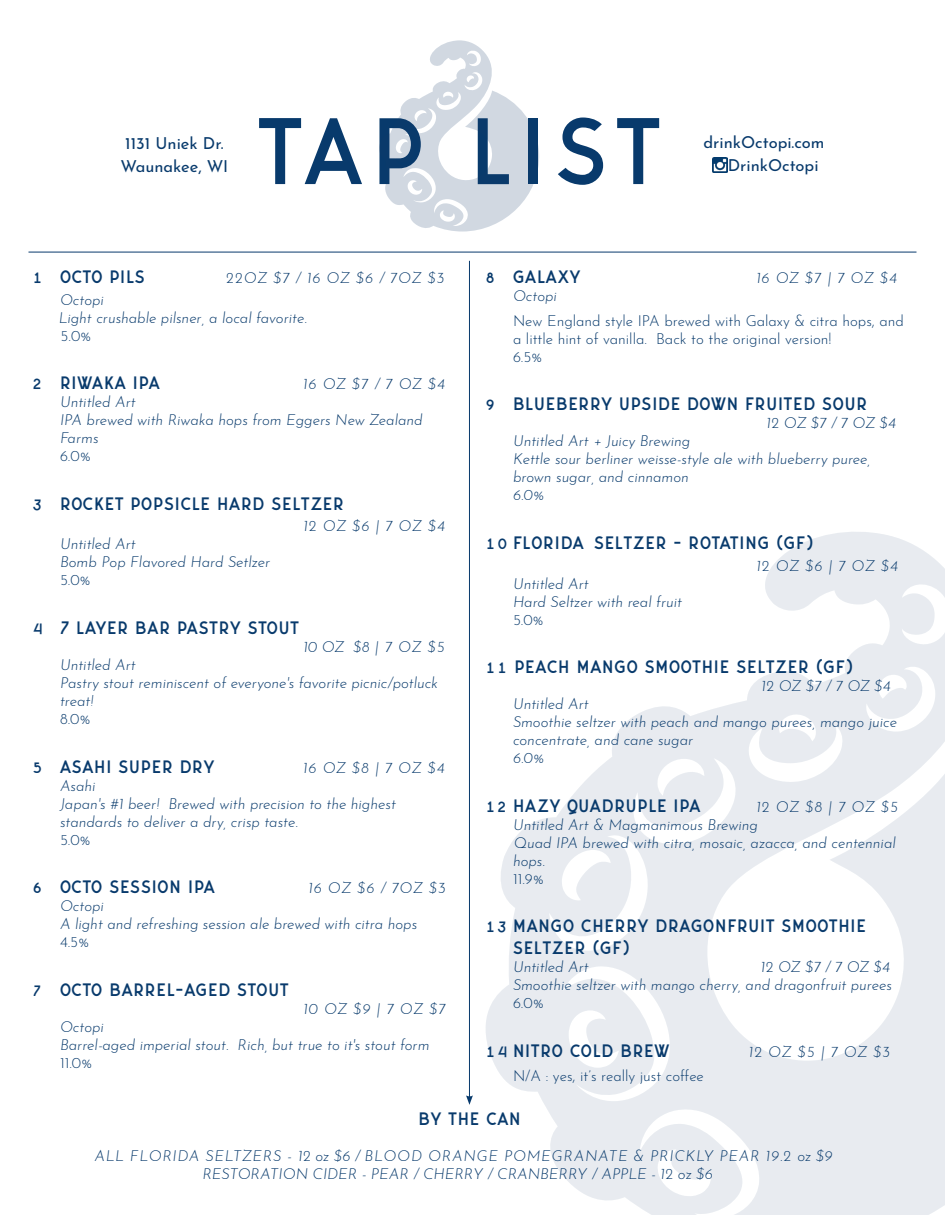
<style>
.page{position:relative;width:945px;height:1215px;background:#fff}
.page>*{position:absolute;margin:0;border:0;box-sizing:border-box;transform-origin:0 0}
.Section_Header{font:94.2px "Forward";letter-spacing:.1em;color:#083a6c}
.Beer_Header{font:18px/21.6px "Forward";letter-spacing:.05em;color:#083a6c}
.t1{font:16.5px "Josefin Sans";color:#083a6c}
.Beer_Header-2{font:italic 300 15px/18px "Josefin Sans";color:#083a6c}
.Brewery{font:italic 300 15px/18px "Josefin Sans";color:#083a6c}
.Beer_Description{font:300 15px/18px "Josefin Sans";color:#083a6c}
.ABV_Price{font:italic 300 15px/18px "Josefin Sans";color:#083a6c}
.Beer_Header-3{font:italic 300 15px "Josefin Sans";letter-spacing:.05em;color:#083a6c}
.ABV_Price-2{font:300 15px "Josefin Sans";color:#083a6c}
.s1{font-size:15px}
.s2{font-style:normal}
</style>
<div class="page">
<svg style="left:486px;top:532px;width:459px;height:683px;fill:#e8ebf0"></svg>
<img style="left:713px;top:158px;width:14px;height:14px">
<svg style="left:379px;top:40px;width:160px;height:192px"></svg>
<hr style="left:28px;top:252px;width:888px;height:1px;background:#083a6c">
<hr style="left:469px;top:261px;width:1px;height:837px;background:#083a6c">
<svg style="left:466px;top:1095px;width:7px;height:10px"></svg>
<p class="t1" style="left:125px;top:130px;width:100px">1131 Uniek Dr.</p>
<p class="t1" style="left:121px;top:152px;width:109px">Waunakee, WI</p>
<p class="Section_Header" style="left:258px;top:107px;width:403px">TAP LIST</p>
<p class="t1" style="left:704px;top:129px;width:123px">drinkOctopi.com</p>
<p class="t1" style="left:728px;top:151px;width:92px">DrinkOctopi</p>
<p class="Beer_Header" style="left:33px;top:266px;width:113px"><span class="s1">1</span> OCTO PILS</p>
<p class="Beer_Header-3" style="left:226px;top:265px;width:220px">22OZ $7 / 16 OZ $6 / 7OZ $3</p>
<p class="Beer_Header-2" style="left:59px;top:289px;width:250px">Octopi<br>Light crushable pilsner, a local favorite.<br><span class="s2">5.0%</span></p>
<p class="Beer_Header" style="left:33px;top:372px;width:128px"><span class="s1">2</span> RIWAKA IPA</p>
<p class="Beer_Header-2" style="left:303px;top:374px;width:143px">16 OZ $7 / 7 OZ $4</p>
<p class="Beer_Header-2" style="left:60px;top:392px;width:364px">Untitled Art<br>IPA brewed with Riwaka hops from Eggers New Zealand<br>Farms<br><span class="s2">6.0%</span></p>
<p class="Beer_Header" style="left:33px;top:493px;width:312px"><span class="s1">3</span> ROCKET POPSICLE HARD SELTZER</p>
<p class="Beer_Header-2" style="left:303px;top:516px;width:143px">12 OZ $6 | 7 OZ $4</p>
<p class="Brewery" style="left:60px;top:534px;width:77px">Untitled Art</p>
<p class="ABV_Price" style="left:60px;top:552px;width:212px">Bomb Pop Flavored Hard Setlzer</p>
<p class="ABV_Price-2" style="left:60px;top:569px;width:32px">5.0%</p>
<p class="Beer_Header" style="left:33px;top:617px;width:267px"><span class="s1">4</span> 7 LAYER BAR PASTRY STOUT</p>
<p class="Brewery" style="left:303px;top:636px;width:143px">10 OZ $8 | 7 OZ $5</p>
<p class="Brewery" style="left:60px;top:654px;width:380px">Untitled Art<br>Pastry stout reminiscent of everyone's favorite picnic/potluck treat!<br><span class="s2">8.0%</span></p>
<p class="Beer_Header" style="left:33px;top:756px;width:183px"><span class="s1">5</span> ASAHI SUPER DRY</p>
<p class="Beer_Header-2" style="left:303px;top:757px;width:143px">16 OZ $8 | 7 OZ $4</p>
<p class="Beer_Header-2" style="left:60px;top:775px;width:337px">Asahi<br>Japan's #1 beer! Brewed with precision to the highest standards to deliver a dry, crisp taste.<br><span class="s2">5.0%</span></p>
<p class="Beer_Header" style="left:33px;top:876px;width:183px"><span class="s1">6</span> OCTO SESSION IPA</p>
<p class="Beer_Header-2" style="left:308px;top:878px;width:139px">16 OZ $6 / 7OZ $3</p>
<p class="Beer_Header-2" style="left:60px;top:896px;width:359px">Octopi<br>A light and refreshing session ale brewed with citra hops<br><span class="s2">4.5%</span></p>
<p class="Beer_Header" style="left:33px;top:979px;width:257px"><span class="s1">7</span> OCTO BARREL-AGED STOUT</p>
<p class="Beer_Header-2" style="left:303px;top:998px;width:144px">10 OZ $9 | 7 OZ $7</p>
<p class="Brewery" style="left:60px;top:1016px;width:371px">Octopi<br>Barrel-aged imperial stout. Rich, but true to it's stout form<br><span class="s2">11.0%</span></p>
<p class="Beer_Header" style="left:486px;top:266px;width:96px"><span class="s1">8</span> GALAXY</p>
<p class="Beer_Header-2" style="left:756px;top:267px;width:142px">16 OZ $7 | 7 OZ $4</p>
<p class="Brewery" style="left:513px;top:285px;width:45px">Octopi</p>
<p class="Beer_Description" style="left:513px;top:310px;width:393px">New England style IPA brewed with Galaxy &amp; citra hops, and a little hint of vanilla. Back to the original version!<br>6.5%</p>
<p class="Beer_Header" style="left:486px;top:393px;width:383px"><span class="s1">9</span> BLUEBERRY UPSIDE DOWN FRUITED SOUR</p>
<p class="Beer_Header-2" style="left:766px;top:413px;width:131px">12 OZ $7 / 7 OZ $4</p>
<p class="Beer_Header-2" style="left:513px;top:431px;width:179px">Untitled Art + Juicy Brewing</p>
<p class="Brewery" style="left:513px;top:449px;width:359px">Kettle sour berliner weisse-style ale with blueberry puree, brown sugar, and cinnamon</p>
<p class="Brewery" style="left:513px;top:485px;width:33px">6.0%</p>
<p class="Beer_Header" style="left:486px;top:532px;width:328px"><span class="s1">10</span> FLORIDA SELTZER - ROTATING (GF)</p>
<p class="Beer_Header-2" style="left:756px;top:555px;width:143px">12 OZ $6 | 7 OZ $4</p>
<p class="Beer_Header-2" style="left:513px;top:573px;width:171px">Untitled Art<br>Hard Seltzer with real fruit</p>
<p class="ABV_Price-2" style="left:513px;top:608px;width:32px">5.0%</p>
<p class="Beer_Header" style="left:486px;top:656px;width:368px"><span class="s1">11</span> PEACH MANGO SMOOTHIE SELTZER (GF)</p>
<p class="Beer_Header-2" style="left:761px;top:676px;width:131px">12 OZ $7 / 7 OZ $4</p>
<p class="Beer_Header-2" style="left:513px;top:694px;width:386px">Untitled Art<br>Smoothie seltzer with peach and mango purees, mango juice concentrate, and cane sugar<br>6.0%</p>
<p class="Beer_Header" style="left:486px;top:795px;width:216px"><span class="s1">12</span> HAZY QUADRUPLE IPA</p>
<p class="Beer_Header-2" style="left:756px;top:796px;width:143px">12 OZ $8 | 7 OZ $5</p>
<p class="Brewery" style="left:513px;top:814px;width:246px">Untitled Art &amp; Magmanimous Brewing</p>
<p class="ABV_Price" style="left:513px;top:832px;width:384px">Quad IPA brewed with citra, mosaic, azacca, and centennial hops.<br><span class="s2">11.9%</span></p>
<p class="Beer_Header" style="left:513px;top:915px;width:354px;text-indent:-27px"><span class="s1">13</span> MANGO CHERRY DRAGONFRUIT SMOOTHIE<br>SELTZER (GF)</p>
<p class="Brewery" style="left:513px;top:956px;width:77px">Untitled Art</p>
<p class="Brewery" style="left:513px;top:956px;width:381px;text-indent:248px">12 OZ $7 / 7 OZ $4<br>Smoothie seltzer with mango cherry, and dragonfruit purees<br><span class="s2">6.0%</span></p>
<p class="Beer_Header" style="left:486px;top:1040px;width:185px"><span class="s1">14</span> NITRO COLD BREW</p>
<p class="Beer_Header-2" style="left:748px;top:1041px;width:143px">12 OZ $5 | 7 OZ $3</p>
<p class="Beer_Description" style="left:513px;top:1066px;width:192px">N/A : yes, it’s really just coffee</p>
<p class="Beer_Header" style="left:418px;top:1108px;width:104px">BY THE CAN</p>
<p class="Beer_Header-2" style="left:202px;top:1146px;width:631px;text-indent:-108px">ALL FLORIDA SELTZERS - 12 oz $6 / BLOOD ORANGE POMEGRANATE &amp; PRICKLY PEAR 19.2 oz $9<br>RESTORATION CIDER - PEAR / CHERRY / CRANBERRY / APPLE - 12 oz $6</p>
</div>
